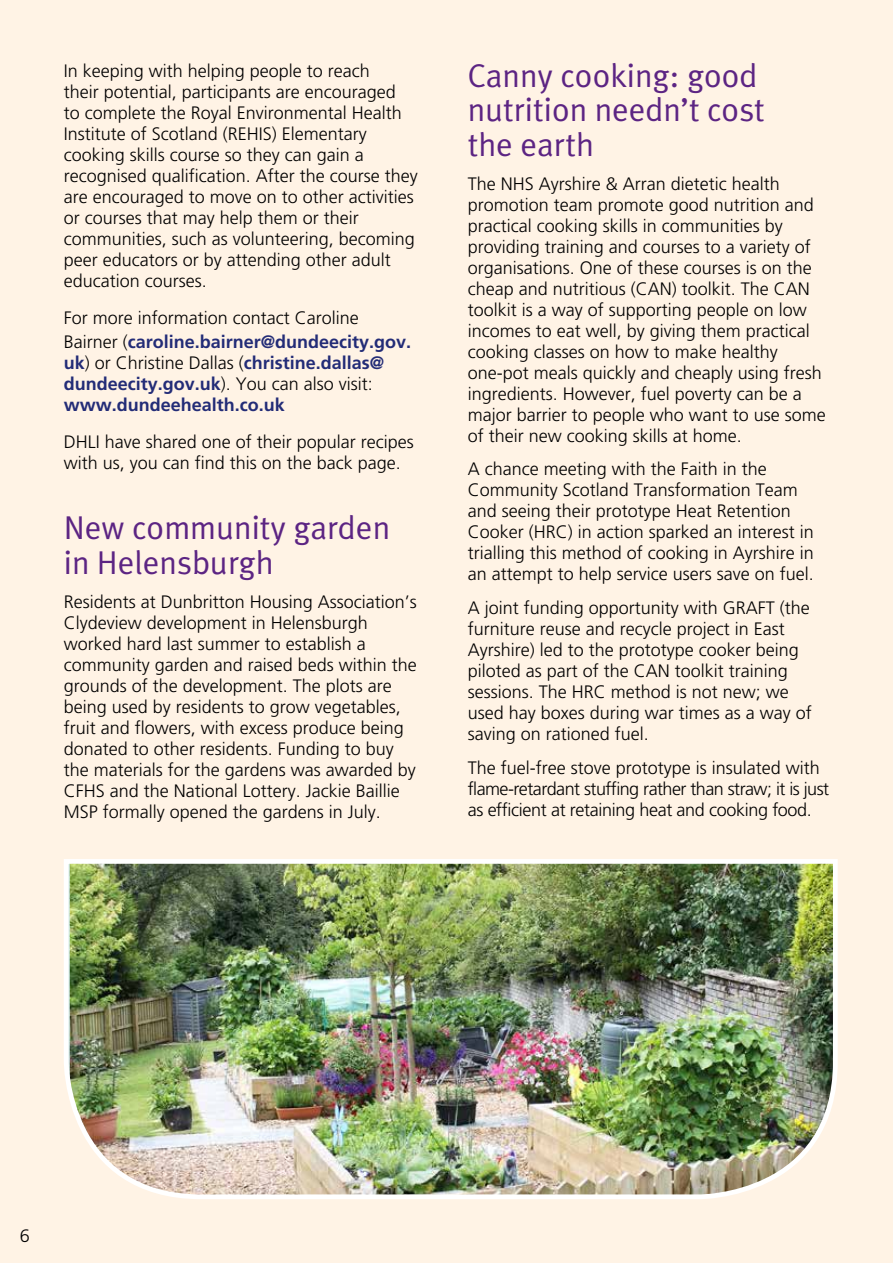
<style>
.page{position:relative;width:893px;height:1263px;background:#fff3e5}
.page>*{position:absolute;margin:0;border:0;box-sizing:border-box;transform-origin:0 0}
.B_head{font:33px/34.5px "Meta Plus Normal";color:#5c2483}
.Body_text{font:300 18px/21px "Frutiger LT Std";color:#000}
.Body_text-2{font:300 18px/21px "Frutiger LT Std";letter-spacing:-.02em;color:#000}
.Body_text-3{font:700 18px/21px "Frutiger LT Std";color:#232c77}
.s1{font-weight:700;color:#232c77}
.s2{font-weight:300;color:#000}
</style>
<div class="page">
<img style="left:64px;top:859px;width:774px;height:340px">
<p class="Body_text" style="left:64px;top:61px;width:356px">In keeping with helping people to reach<br>their potential, participants are encouraged<br>to complete the Royal Environmental Health Institute of Scotland (REHIS) Elementary cooking skills course so they can gain a recognised qualification. After the course they are encouraged to move on to other activities or courses that may help them or their communities, such as volunteering, becoming peer educators or by attending other adult education courses.</p>
<p class="Body_text" style="left:64px;top:306px;width:349px;line-height:24px">For more information contact Caroline<br>Bairner (<span class="s1">caroline.bairner@dundeecity.gov.</span></p>
<p class="Body_text-3" style="left:64px;top:352px;width:322px">uk<span class="s2">) or Christine Dallas (</span>christine.dallas@ dundeecity.gov.uk<span class="s2">). You can also visit: </span>www.dundeehealth.co.uk</p>
<p class="Body_text" style="left:64px;top:431px;width:352px">DHLI have shared one of their popular recipes with us, you can find this on the back page.</p>
<h2 class="B_head" style="left:64px;top:510px;width:328px">New community garden in Helensburgh</h2>
<p class="Body_text" style="left:64px;top:591px;width:355px">Residents at Dunbritton Housing Association’s Clydeview development in Helensburgh worked hard last summer to establish a community garden and raised beds within the grounds of the development. The plots are being used by residents to grow vegetables, fruit and flowers, with excess produce being donated to other residents. Funding to buy the materials for the gardens was awarded by CFHS and the National Lottery. Jackie Baillie MSP formally opened the gardens in July.</p>
<h2 class="B_head" style="left:468px;top:58px;width:299px">Canny cooking: good nutrition needn’t cost the earth</h2>
<p class="Body_text" style="left:468px;top:173px;width:360px">The NHS Ayrshire &amp; Arran dietetic health promotion team promote good nutrition and practical cooking skills in communities by providing training and courses to a variety of organisations. One of these courses is on the cheap and nutritious (CAN) toolkit. The CAN toolkit is a way of supporting people on low incomes to eat well, by giving them practical cooking classes on how to make healthy one-pot meals quickly and cheaply using fresh ingredients. However, fuel poverty can be a major barrier to people who want to use some of their new cooking skills at home.</p>
<p class="Body_text" style="left:468px;top:459px;width:348px">A chance meeting with the Faith in the Community Scotland Transformation Team and seeing their prototype Heat Retention Cooker (HRC) in action sparked an interest in trialling this method of cooking in Ayrshire in an attempt to help service users save on fuel.</p>
<p class="Body_text" style="left:468px;top:598px;width:346px">A joint funding opportunity with GRAFT (the furniture reuse and recycle project in East Ayrshire) led to the prototype cooker being piloted as part of the CAN toolkit training sessions. The HRC method is not new; we used hay boxes during war times as a way of saving on rationed fuel.</p>
<p class="Body_text-2" style="left:468px;top:757px;width:363px">The fuel-free stove prototype is insulated with flame-retardant stuffing rather than straw; it is just as efficient at retaining heat and cooking food.</p>
<p class="Body_text" style="left:20px;top:1225px;width:12px">6</p>
</div>
